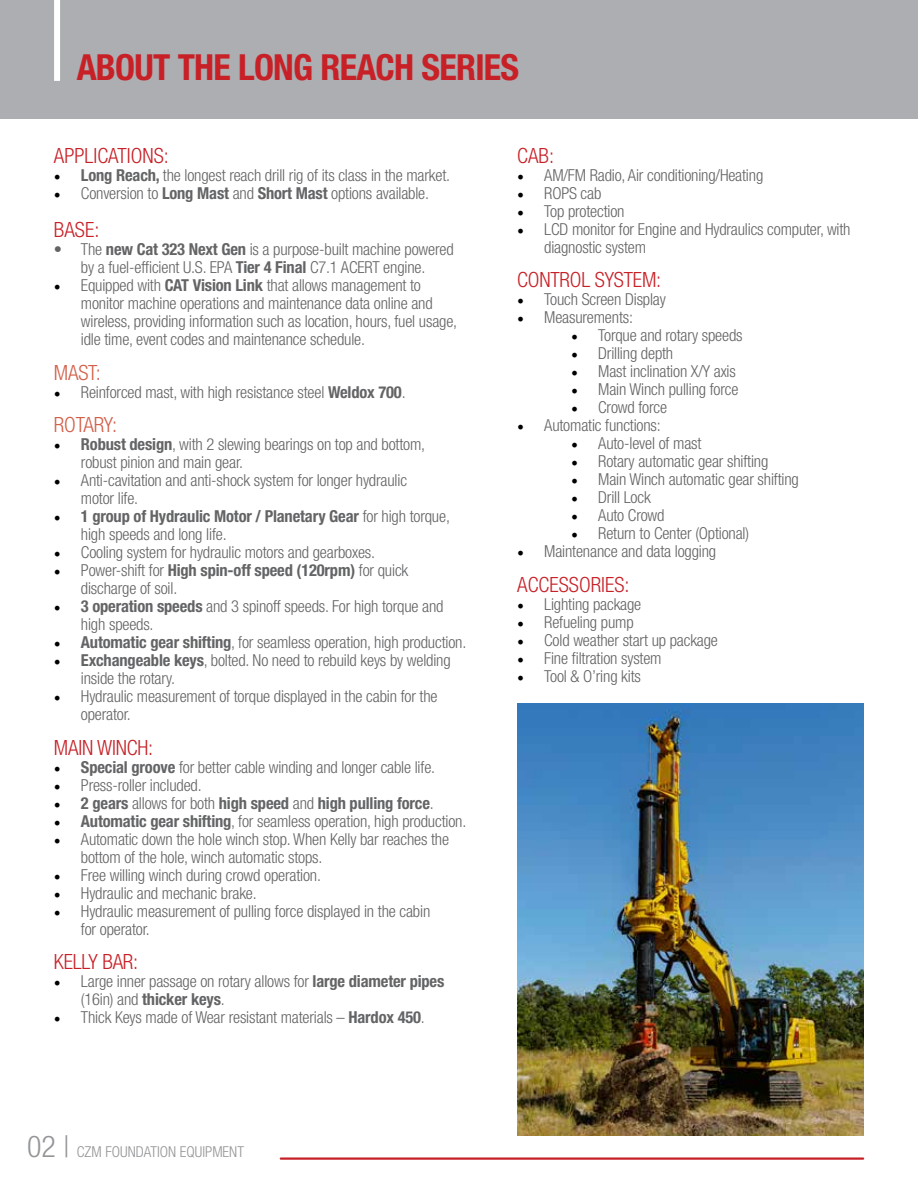
<style>
.page{position:relative;width:918px;height:1188px;background:#fff}
.page>*{position:absolute;margin:0;border:0;box-sizing:border-box;transform-origin:0 0}
.t1{font:700 condensed 36px "Helvetica Neue LT Std";letter-spacing:-.02em;color:#c72127}
.t2{font:300 condensed 21px "Helvetica Neue LT Std";letter-spacing:-.005em;color:#c72127}
.t3{font:300 condensed 21px "Helvetica Neue LT Std";letter-spacing:-.01em;color:#d25f48}
.t4{font:300 condensed 16.5px/18px "Helvetica Neue LT Std";letter-spacing:-.01em;color:#636466}
.t5{font:700 condensed 16.5px/18px "Helvetica Neue LT Std";letter-spacing:-.01em;color:#636466}
.t6{font:300 condensed 15px "Helvetica Neue LT Std";color:#939598}
.s1{font-family:"Minion Pro";font-weight:400;font-stretch:normal;font-size:18px;color:#000}
.s2{font-weight:700}
.s3{font-weight:300}
.s4{font-size:30px}
</style>
<div class="page">
<hr style="left:281px;top:1157px;width:582px;height:3px;background:#c72127">
<div style="left:0;top:0;width:918px;height:119px;background:#acaeb1"></div>
<div style="left:54px;top:0;width:6px;height:81px;background:#fff"></div>
<img style="left:517px;top:703px;width:347px;height:433px">
<h1 class="t1" style="left:77px;top:45px;width:444px">ABOUT THE LONG REACH SERIES</h1>
<p class="t2" style="left:54px;top:144px;width:116px">APPLICATIONS:</p>
<p class="t4" style="left:54px;top:166px;width:398px"><span class="s1">•</span> <span class="s2">Long Reach,</span> the longest reach drill rig of its class in the market.</p>
<p class="t4" style="left:54px;top:184px;width:377px"><span class="s1">•</span> Conversion to <span class="s2">Long Mast</span> and <span class="s2">Short Mast</span> options available.</p>
<p class="t2" style="left:54px;top:218px;width:47px">BASE:</p>
<p class="t4" style="left:54px;top:240px;width:401px;text-align:center">• The <span class="s2">new Cat 323 Next Gen</span> is a purpose-built machine powered by a fuel-efficient U.S. EPA <span class="s2">Tier 4 Final</span> C7.1 ACERT engine.</p>
<p class="t4" style="left:81px;top:276px;width:378px;text-indent:-27px"><span class="s1">•</span> Equipped with <span class="s2">CAT Vision Link</span> that allows management to monitor machine operations and maintenance data online and wireless, providing information such as location, hours, fuel usage, idle time, event codes and maintenance schedule.</p>
<p class="t3" style="left:54px;top:360px;width:48px">MAST:</p>
<p class="t4" style="left:54px;top:383px;width:353px"><span class="s1">•</span> Reinforced mast, with high resistance steel <span class="s2">Weldox 700</span>.</p>
<p class="t3" style="left:54px;top:413px;width:65px">ROTARY:</p>
<p class="t4" style="left:81px;top:435px;width:346px;text-indent:-27px"><span class="s1">•</span> <span class="s2">Robust design</span>, with 2 slewing bearings on top and bottom, robust pinion and main gear.</p>
<p class="t4" style="left:81px;top:471px;width:328px;text-indent:-27px"><span class="s1">•</span> Anti-cavitation and anti-shock system for longer hydraulic motor life.</p>
<p class="t5" style="left:81px;top:507px;width:371px;text-indent:-27px"><span class="s1">•</span> 1 group of Hydraulic Motor / Planetary Gear <span class="s3">for high torque, high speeds and long life.</span></p>
<p class="t4" style="left:54px;top:543px;width:323px"><span class="s1">•</span> Cooling system for hydraulic motors and gearboxes.</p>
<p class="t4" style="left:81px;top:561px;width:329px;text-indent:-27px"><span class="s1">•</span> Power-shift for <span class="s2">High spin-off speed (120rpm)</span> for quick discharge of soil.</p>
<p class="t4" style="left:81px;top:597px;width:364px;text-indent:-27px"><span class="s1">•</span> <span class="s2">3 operation speeds</span> and 3 spinoff speeds. For high torque and high speeds.</p>
<p class="t4" style="left:54px;top:633px;width:414px"><span class="s1">•</span> <span class="s2">Automatic gear shifting</span>, for seamless operation, high production.</p>
<p class="t4" style="left:81px;top:651px;width:371px;text-indent:-27px"><span class="s1">•</span> <span class="s2">Exchangeable keys</span>, bolted. No need to rebuild keys by welding inside the rotary.</p>
<p class="t4" style="left:81px;top:687px;width:358px;text-indent:-27px"><span class="s1">•</span> Hydraulic measurement of torque displayed in the cabin for the operator.</p>
<p class="t2" style="left:54px;top:735px;width:101px">MAIN WINCH:</p>
<p class="t4" style="left:54px;top:758px;width:383px"><span class="s1">•</span> <span class="s2">Special groove</span> for better cable winding and longer cable life.</p>
<p class="t4" style="left:54px;top:776px;width:149px"><span class="s1">•</span> Press-roller included.</p>
<p class="t5" style="left:54px;top:793px;width:381px"><span class="s1">•</span> 2 gears <span class="s3">allows for both</span> high speed <span class="s3">and</span> high pulling force<span class="s3">.</span></p>
<p class="t4" style="left:54px;top:812px;width:414px"><span class="s1">•</span> <span class="s2">Automatic gear shifting</span>, for seamless operation, high production.</p>
<p class="t4" style="left:81px;top:830px;width:370px;text-indent:-27px"><span class="s1">•</span> Automatic down the hole winch stop. When Kelly bar reaches the bottom of the hole, winch automatic stops.</p>
<p class="t4" style="left:54px;top:866px;width:269px"><span class="s1">•</span> Free willing winch during crowd operation.</p>
<p class="t4" style="left:54px;top:884px;width:204px"><span class="s1">•</span> Hydraulic and mechanic brake.</p>
<p class="t4" style="left:81px;top:902px;width:351px;text-indent:-27px"><span class="s1">•</span> Hydraulic measurement of pulling force displayed in the cabin for operator.</p>
<p class="t2" style="left:54px;top:950px;width:86px">KELLY BAR:</p>
<p class="t4" style="left:81px;top:972px;width:365px;text-indent:-27px"><span class="s1">•</span> Large inner passage on rotary allows for <span class="s2">large diameter pipes </span>(16in) and <span class="s2">thicker keys</span>.</p>
<p class="t4" style="left:54px;top:1008px;width:372px"><span class="s1">•</span> Thick Keys made of Wear resistant materials – <span class="s2">Hardox 450</span>.</p>
<p class="t6" style="left:27px;top:1143px;width:219px"><span class="s4">02 |</span> CZM FOUNDATION EQUIPMENT</p>
<p class="t2" style="left:517px;top:144px;width:38px">CAB:</p>
<p class="t4" style="left:517px;top:166px;width:248px"><span class="s1">•</span> AM/FM Radio, Air conditioning/Heating</p>
<p class="t4" style="left:517px;top:184px;width:86px"><span class="s1">•</span> ROPS cab</p>
<p class="t4" style="left:517px;top:202px;width:109px"><span class="s1">•</span> Top protection</p>
<p class="t4" style="left:544px;top:220px;width:308px;text-indent:-27px"><span class="s1">•</span> LCD monitor for Engine and Hydraulics computer, with diagnostic system</p>
<p class="t2" style="left:517px;top:268px;width:145px">CONTROL SYSTEM:</p>
<p class="t4" style="left:517px;top:291px;width:150px"><span class="s1">•</span> Touch Screen Display</p>
<p class="t4" style="left:517px;top:309px;width:117px"><span class="s1">•</span> Measurements:</p>
<p class="t4" style="left:571px;top:327px;width:173px"><span class="s1">•</span> Torque and rotary speeds</p>
<p class="t4" style="left:571px;top:345px;width:104px"><span class="s1">•</span> Drilling depth</p>
<p class="t4" style="left:571px;top:363px;width:166px"><span class="s1">•</span> Mast inclination X/Y axis</p>
<p class="t4" style="left:571px;top:381px;width:169px"><span class="s1">•</span> Main Winch pulling force</p>
<p class="t4" style="left:571px;top:399px;width:97px"><span class="s1">•</span> Crowd force</p>
<p class="t4" style="left:517px;top:417px;width:145px"><span class="s1">•</span> Automatic functions:</p>
<p class="t4" style="left:571px;top:435px;width:132px"><span class="s1">•</span> Auto-level of mast</p>
<p class="t4" style="left:571px;top:453px;width:199px"><span class="s1">•</span> Rotary automatic gear shifting</p>
<p class="t4" style="left:571px;top:471px;width:229px"><span class="s1">•</span> Main Winch automatic gear shifting</p>
<p class="t4" style="left:571px;top:489px;width:81px"><span class="s1">•</span> Drill Lock</p>
<p class="t4" style="left:571px;top:507px;width:95px"><span class="s1">•</span> Auto Crowd</p>
<p class="t4" style="left:571px;top:525px;width:179px"><span class="s1">•</span> Return to Center (Optional)</p>
<p class="t4" style="left:517px;top:543px;width:201px"><span class="s1">•</span> Maintenance and data logging</p>
<p class="t2" style="left:517px;top:573px;width:114px">ACCESSORIES:</p>
<p class="t4" style="left:517px;top:595px;width:126px"><span class="s1">•</span> Lighting package</p>
<p class="t4" style="left:517px;top:613px;width:118px"><span class="s1">•</span> Refueling pump</p>
<p class="t4" style="left:517px;top:631px;width:202px"><span class="s1">•</span> Cold weather start up package</p>
<p class="t4" style="left:517px;top:649px;width:146px"><span class="s1">•</span> Fine filtration system</p>
<p class="t4" style="left:517px;top:667px;width:125px"><span class="s1">•</span> Tool &amp; O’ring kits</p>
</div>
